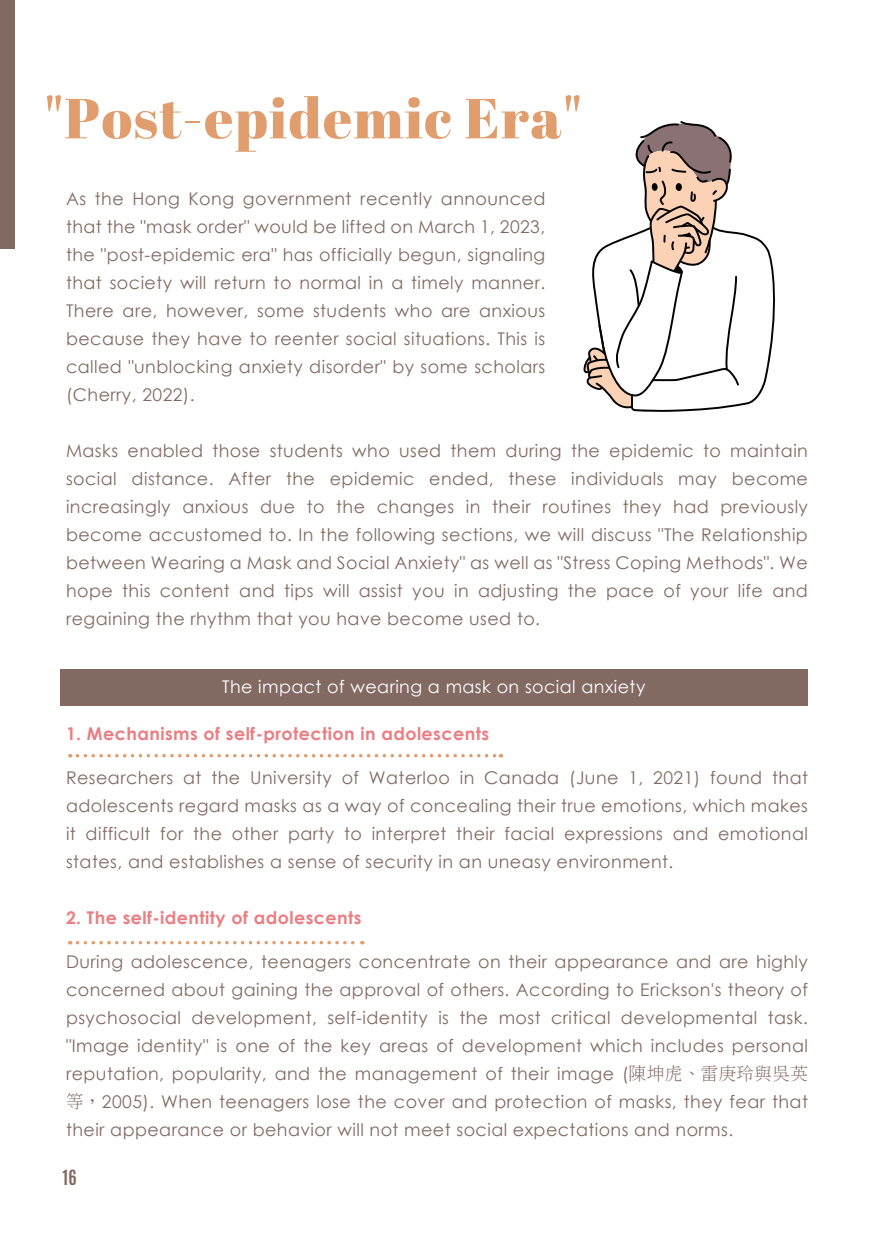
<style>
.page{position:relative;width:874px;height:1241px;background:#fff}
.page>*{position:absolute;margin:0;border:0;box-sizing:border-box;transform-origin:0 0}
.t1{font:56.35px "Abril Fatface";letter-spacing:.025em;color:#e09d6d}
.t2{font:17.5px/28px "Century Gothic";letter-spacing:.025em;color:#826a63;text-align:justify}
.t3{font:700 17.5px "Century Gothic";letter-spacing:.025em;color:#ea7e83}
.t4{font:17.5px "Century Gothic";letter-spacing:.025em;color:#fff}
.t5{font:700 17.5px "Antonio";color:#826a63}
.s1{font-family:"Adobe Ming Std";font-weight:300}
</style>
<div class="page">
<div style="left:0;top:0;width:15px;height:248px;background:#826a63"></div>
<svg style="left:583px;top:121px;width:192px;height:291px"></svg>
<div style="left:60px;top:669px;width:747px;height:37px;background:#826a63"></div>
<svg style="left:77px;top:754px;width:424px;height:3px"></svg>
<svg style="left:77px;top:941px;width:285px;height:3px"></svg>
<h1 class="t1" style="left:44px;top:79px;width:538px">"Post-epidemic Era"</h1>
<p class="t2" style="left:66px;top:184px;width:480px">As the Hong Kong government recently announced that the "mask order" would be lifted on March 1, 2023, the "post-epidemic era" has officially begun, signaling that society will return to normal in a timely manner.<br>There are, however, some students who are anxious because they have to reenter social situations. This is called "unblocking anxiety disorder" by some scholars (Cherry, 2022).</p>
<p class="t2" style="left:66px;top:436px;width:743px">Masks enabled those students who used them during the epidemic to maintain social distance. After the epidemic ended, these individuals may become increasingly anxious due to the changes in their routines they had previously become accustomed to. In the following sections, we will discuss "The Relationship between Wearing a Mask and Social Anxiety" as well as "Stress Coping Methods". We hope this content and tips will assist you in adjusting the pace of your life and regaining the rhythm that you have become used to.</p>
<p class="t4" style="left:222px;top:674px;width:424px">The impact of wearing a mask on social anxiety</p>
<p class="t3" style="left:66px;top:722px;width:424px">1. Mechanisms of self-protection in adolescents</p>
<p class="t2" style="left:66px;top:763px;width:743px">Researchers at the University of Waterloo in Canada (June 1, 2021) found that adolescents regard masks as a way of concealing their true emotions, which makes it difficult for the other party to interpret their facial expressions and emotional states, and establishes a sense of security in an uneasy environment.</p>
<p class="t3" style="left:66px;top:906px;width:297px">2. The self-identity of adolescents</p>
<p class="t2" style="left:66px;top:947px;width:743px">During adolescence, teenagers concentrate on their appearance and are highly concerned about gaining the approval of others. According to Erickson's theory of psychosocial development, self-identity is the most critical developmental task. "Image identity" is one of the key areas of development which includes personal reputation, popularity, and the management of their image (<span class="s1">陳坤虎、雷庚玲與吳英等，</span>2005). When teenagers lose the cover and protection of masks, they fear that their appearance or behavior will not meet social expectations and norms.</p>
<p class="t5" style="left:62px;top:1164px;width:15px">16</p>
</div>
